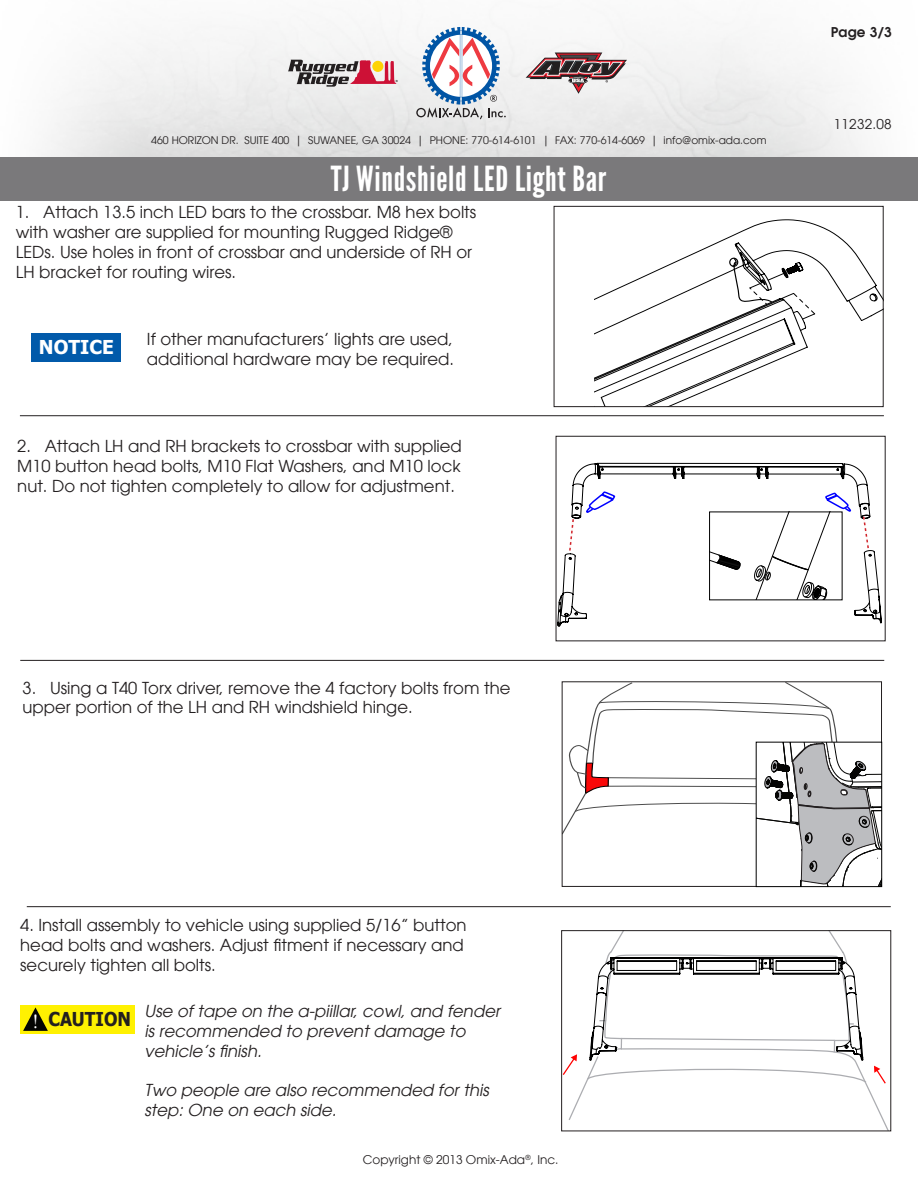
<style>
.page{position:relative;width:918px;height:1188px;background:#fff}
.page>*{position:absolute;margin:0;border:0;box-sizing:border-box;transform-origin:0 0}
.t1{font:34.5px "League Gothic";letter-spacing:.02em;color:#fff}
.t2{font:700 19.05px "Tahoma";color:#231f20;scale:.92 1}
.t3{font:700 19.05px "Tahoma";color:#fff}
.t4{font:16.5px/19.8px "Avant Garde LT";color:#231f20}
.t5{font:italic 16.5px/19.8px "Avant Garde LT";color:#231f20}
.t6{font:13.5px "Avant Garde LT";letter-spacing:.02em;color:#231f20}
.t7{font:600 13.5px "Avant Garde LT";color:#231f20}
.t8{font:12px "Avant Garde LT";color:#231f20}
.t9{font:10.5px "Avant Garde LT";color:#231f20}
</style>
<div class="page">
<svg style="left:416px;top:27px;width:90px;height:92px"></svg>
<svg style="left:526px;top:53px;width:101px;height:41px"></svg>
<svg style="left:288px;top:60px;width:110px;height:27px"></svg>
<div style="left:1px;top:157px;width:917px;height:44px;background:#7a797b"></div>
<svg style="left:558px;top:463px;width:324px;height:163px"></svg>
<div style="left:556px;top:436px;width:330px;height:205px;border:1px solid #231f20"></div>
<svg style="left:563px;top:932px;width:325px;height:197px"></svg>
<div style="left:561px;top:930px;width:330px;height:201px;border:1px solid #231f20"></div>
<svg style="left:685px;top:219px;width:197px;height:102px"></svg>
<svg style="left:595px;top:257px;width:221px;height:148px"></svg>
<div style="left:554px;top:206px;width:330px;height:201px;border:1px solid #231f20"></div>
<hr style="left:20px;top:415px;width:864px;height:1px;background:#231f20">
<hr style="left:20px;top:660px;width:864px;height:1px;background:#231f20">
<hr style="left:27px;top:906px;width:864px;height:1px;background:#231f20">
<div style="left:20px;top:1005px;width:115px;height:29px;background:#fff101"></div>
<div style="left:32px;top:333px;width:89px;height:29px;background:#015aaa"></div>
<svg style="left:862px;top:515px;width:8px;height:35px"></svg>
<svg style="left:568px;top:518px;width:7px;height:34px"></svg>
<svg style="left:562px;top:682px;width:320px;height:205px"></svg>
<div style="left:756px;top:742px;width:126px;height:145px;border:1px solid #000"></div>
<svg style="left:586px;top:491px;width:31px;height:23px"></svg>
<svg style="left:710px;top:492px;width:141px;height:108px"></svg>
<svg style="left:23px;top:1007px;width:25px;height:24px"></svg>
<p class="t9" style="left:151px;top:134px;width:617px">460 HORIZON DR. SUITE 400 | SUWANEE, GA 30024 | PHONE: 770-614-6101 | FAX: 770-614-6069 | info@omix-ada.com</p>
<p class="t1" style="left:331px;top:159px;width:277px">TJ Windshield LED Light Bar</p>
<p class="t4" style="left:16px;top:202px;width:462px">1. Attach 13.5 inch LED bars to the crossbar. M8 hex bolts with washer are supplied for mounting Rugged Ridge® LEDs. Use holes in front of crossbar and underside of RH or LH bracket for routing wires.</p>
<p class="t3" style="left:39px;top:334px;width:76px">NOTICE</p>
<p class="t4" style="left:147px;top:329px;width:309px">If other manufacturers’ lights are used, additional hardware may be required.</p>
<p class="t4" style="left:17px;top:436px;width:446px;text-align:justify">2. Attach LH and RH brackets to crossbar with supplied M10 button head bolts, M10 Flat Washers, and M10 lock nut. Do not tighten completely to allow for adjustment.</p>
<p class="t7" style="left:831px;top:23px;width:63px">Page 3/3</p>
<p class="t6" style="left:834px;top:116px;width:59px">11232.08</p>
<p class="t4" style="left:23px;top:678px;width:489px">3. Using a T40 Torx driver, remove the 4 factory bolts from the upper portion of the LH and RH windshield hinge.</p>
<p class="t4" style="left:20px;top:915px;width:448px">4. Install assembly to vehicle using supplied 5/16” button head bolts and washers. Adjust fitment if necessary and securely tighten all bolts.</p>
<p class="t2" style="left:48px;top:1006px;width:91px">CAUTION</p>
<p class="t5" style="left:145px;top:1001px;width:360px">Use of tape on the a-piillar, cowl, and fender is recommended to prevent damage to vehicle’s finish.</p>
<p class="t5" style="left:145px;top:1080px;width:349px">Two people are also recommended for this step: One on each side.</p>
<p class="t8" style="left:363px;top:1153px;width:197px">Copyright © 2013 Omix-Ada<sup>®</sup>, Inc.</p>
</div>
